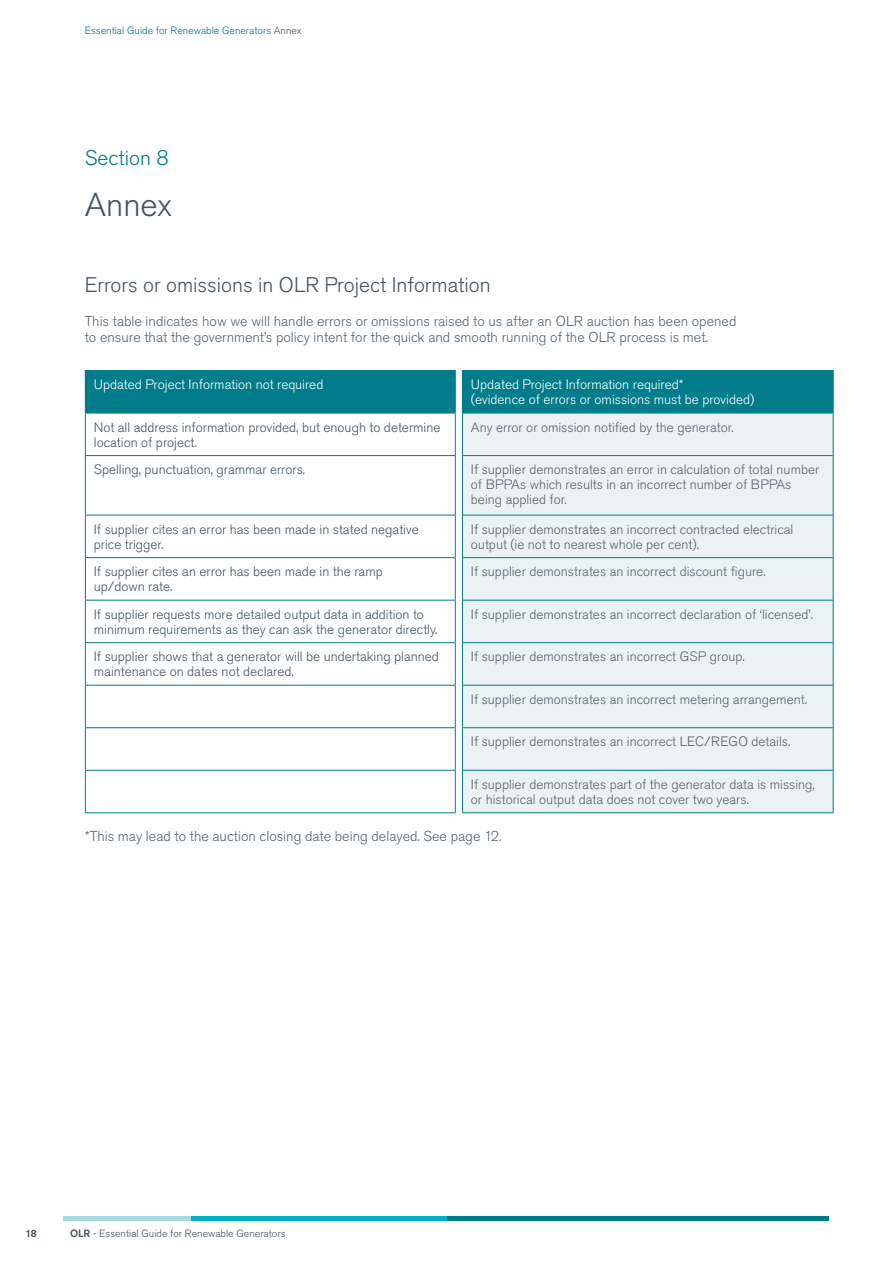
<style>
.page{position:relative;width:893px;height:1263px;background:#fff}
.page>*{position:absolute;margin:0;border:0;box-sizing:border-box;transform-origin:0 0}
.t1{font:300 33px "Akzidenz Grotesk Pro";color:#455560}
.t2{font:300 21px "Akzidenz Grotesk Pro";color:#455560}
.t3{font:300 21px "Akzidenz Grotesk Pro";color:#007c8b}
.t4{font:300 14.25px/16.5px "Akzidenz Grotesk Pro";color:#556570}
.t5{font:300 13.5px/15px "Akzidenz Grotesk Pro";color:#556570}
.t6{font:300 13.5px/15px "Akzidenz Grotesk Pro";color:#455560}
.t7{font:300 13.5px/15px "Akzidenz Grotesk Pro";color:#fff}
.t8{font:300 10.5px "Akzidenz Grotesk Pro";color:#007c8b}
.t9{font:300 10.5px "Akzidenz Grotesk Pro";color:#455560}
.t10{font:500 10.5px "Akzidenz Grotesk Pro";color:#455560}
.s1{color:#455560}
.s2{font-weight:500}
</style>
<div class="page">
<hr style="left:64px;top:1216px;width:765px;height:4px;background:#a2dadd">
<hr style="left:446px;top:1216px;width:383px;height:4px;background:#007c8b">
<hr style="left:191px;top:1216px;width:255px;height:4px;background:#00b1bf">
<div style="left:462px;top:370px;width:371px;height:43px;background:#007c8b"></div>
<div style="left:463px;top:414px;width:370px;height:398px;background:#ebf2f3"></div>
<hr style="left:462px;top:370px;width:372px;height:1px;background:#007c8b">
<hr style="left:833px;top:371px;width:1px;height:42px;background:#007c8b">
<hr style="left:462px;top:413px;width:371px;height:1px;background:#007c8b">
<hr style="left:462px;top:413px;width:1px;height:42px;background:#007c8b">
<hr style="left:833px;top:413px;width:1px;height:42px;background:#007c8b">
<hr style="left:462px;top:455px;width:371px;height:1px;background:#007c8b">
<hr style="left:462px;top:456px;width:1px;height:59px;background:#007c8b">
<hr style="left:833px;top:456px;width:1px;height:59px;background:#007c8b">
<hr style="left:462px;top:515px;width:371px;height:1px;background:#007c8b">
<hr style="left:462px;top:515px;width:1px;height:42px;background:#007c8b">
<hr style="left:833px;top:515px;width:1px;height:42px;background:#007c8b">
<hr style="left:462px;top:557px;width:371px;height:1px;background:#007c8b">
<hr style="left:462px;top:558px;width:1px;height:42px;background:#007c8b">
<hr style="left:833px;top:558px;width:1px;height:42px;background:#007c8b">
<hr style="left:462px;top:600px;width:371px;height:1px;background:#007c8b">
<hr style="left:462px;top:600px;width:1px;height:42px;background:#007c8b">
<hr style="left:833px;top:600px;width:1px;height:42px;background:#007c8b">
<hr style="left:462px;top:642px;width:371px;height:1px;background:#007c8b">
<hr style="left:462px;top:643px;width:1px;height:42px;background:#007c8b">
<hr style="left:833px;top:643px;width:1px;height:42px;background:#007c8b">
<hr style="left:462px;top:685px;width:371px;height:1px;background:#007c8b">
<hr style="left:462px;top:686px;width:1px;height:41px;background:#007c8b">
<hr style="left:833px;top:686px;width:1px;height:41px;background:#007c8b">
<hr style="left:462px;top:727px;width:371px;height:1px;background:#007c8b">
<hr style="left:462px;top:728px;width:1px;height:42px;background:#007c8b">
<hr style="left:833px;top:728px;width:1px;height:42px;background:#007c8b">
<hr style="left:462px;top:770px;width:371px;height:1px;background:#007c8b">
<hr style="left:462px;top:771px;width:1px;height:41px;background:#007c8b">
<hr style="left:833px;top:771px;width:1px;height:41px;background:#007c8b">
<hr style="left:462px;top:812px;width:371px;height:1px;background:#007c8b">
<div style="left:85px;top:370px;width:370px;height:43px;background:#007c8b"></div>
<svg style="left:86px;top:414px;width:369px;height:398px"></svg>
<hr style="left:85px;top:370px;width:371px;height:1px;background:#007c8b">
<hr style="left:455px;top:371px;width:1px;height:42px;background:#007c8b">
<hr style="left:85px;top:413px;width:371px;height:1px;background:#007c8b">
<hr style="left:85px;top:413px;width:1px;height:42px;background:#007c8b">
<hr style="left:455px;top:413px;width:1px;height:42px;background:#007c8b">
<hr style="left:85px;top:455px;width:371px;height:1px;background:#007c8b">
<hr style="left:85px;top:456px;width:1px;height:59px;background:#007c8b">
<hr style="left:455px;top:456px;width:1px;height:59px;background:#007c8b">
<hr style="left:85px;top:515px;width:371px;height:1px;background:#007c8b">
<hr style="left:85px;top:515px;width:1px;height:42px;background:#007c8b">
<hr style="left:455px;top:515px;width:1px;height:42px;background:#007c8b">
<hr style="left:85px;top:557px;width:371px;height:1px;background:#007c8b">
<hr style="left:455px;top:558px;width:1px;height:42px;background:#007c8b">
<hr style="left:85px;top:600px;width:371px;height:1px;background:#007c8b">
<hr style="left:85px;top:600px;width:1px;height:42px;background:#007c8b">
<hr style="left:455px;top:600px;width:1px;height:42px;background:#007c8b">
<hr style="left:85px;top:642px;width:371px;height:1px;background:#007c8b">
<hr style="left:85px;top:643px;width:1px;height:42px;background:#007c8b">
<hr style="left:455px;top:643px;width:1px;height:42px;background:#007c8b">
<hr style="left:85px;top:685px;width:371px;height:1px;background:#007c8b">
<hr style="left:85px;top:686px;width:1px;height:41px;background:#007c8b">
<hr style="left:455px;top:686px;width:1px;height:41px;background:#007c8b">
<hr style="left:85px;top:727px;width:371px;height:1px;background:#007c8b">
<hr style="left:85px;top:728px;width:1px;height:42px;background:#007c8b">
<hr style="left:455px;top:728px;width:1px;height:42px;background:#007c8b">
<hr style="left:85px;top:770px;width:371px;height:1px;background:#007c8b">
<hr style="left:85px;top:771px;width:1px;height:41px;background:#007c8b">
<hr style="left:455px;top:771px;width:1px;height:41px;background:#007c8b">
<hr style="left:85px;top:812px;width:371px;height:1px;background:#007c8b">
<hr style="left:85px;top:558px;width:1px;height:42px;background:#455560">
<p class="t8" style="left:85px;top:23px;width:218px">Essential Guide for Renewable Generators <span class="s1">Annex</span></p>
<h2 class="t3" style="left:85px;top:144px;width:85px">Section 8</h2>
<h1 class="t1" style="left:85px;top:183px;width:89px">Annex</h1>
<h2 class="t2" style="left:85px;top:271px;width:407px">Errors or omissions in OLR Project Information</h2>
<p class="t4" style="left:85px;top:312px;width:653px">This table indicates how we will handle errors or omissions raised to us after an OLR auction has been opened to ensure that the government’s policy intent for the quick and smooth running of the OLR process is met.</p>
<p class="t7" style="left:94px;top:377px;width:231px">Updated Project Information not required</p>
<p class="t6" style="left:94px;top:419px;width:348px">Not all address information provided, but enough to determine location of project.</p>
<p class="t6" style="left:94px;top:462px;width:213px">Spelling, punctuation, grammar errors.</p>
<p class="t6" style="left:94px;top:521px;width:326px">If supplier cites an error has been made in stated negative price trigger.</p>
<p class="t6" style="left:94px;top:564px;width:290px">If supplier cites an error has been made in the ramp up/down rate.</p>
<p class="t6" style="left:94px;top:607px;width:345px">If supplier requests more detailed output data in addition to minimum requirements as they can ask the generator directly.</p>
<p class="t6" style="left:94px;top:649px;width:347px">If supplier shows that a generator will be undertaking planned maintenance on dates not declared.</p>
<p class="t7" style="left:471px;top:377px;width:285px">Updated Project Information required*<br>(evidence of errors or omissions must be provided)</p>
<p class="t5" style="left:471px;top:419px;width:264px">Any error or omission notified by the generator.</p>
<p class="t5" style="left:471px;top:462px;width:350px">If supplier demonstrates an error in calculation of total number of BPPAs which results in an incorrect number of BPPAs being applied for.</p>
<p class="t5" style="left:471px;top:521px;width:324px">If supplier demonstrates an incorrect contracted electrical output (ie not to nearest whole per cent).</p>
<p class="t5" style="left:471px;top:564px;width:296px">If supplier demonstrates an incorrect discount figure.</p>
<p class="t5" style="left:471px;top:607px;width:343px">If supplier demonstrates an incorrect declaration of ‘licensed’.</p>
<p class="t5" style="left:471px;top:649px;width:275px">If supplier demonstrates an incorrect GSP group.</p>
<p class="t5" style="left:471px;top:692px;width:338px">If supplier demonstrates an incorrect metering arrangement.</p>
<p class="t5" style="left:471px;top:734px;width:321px">If supplier demonstrates an incorrect LEC/REGO details.</p>
<p class="t5" style="left:471px;top:777px;width:345px">If supplier demonstrates part of the generator data is missing, or historical output data does not cover two years.</p>
<p class="t4" style="left:85px;top:827px;width:418px">*This may lead to the auction closing date being delayed. See page 12.</p>
<p class="t10" style="left:26px;top:1227px;width:13px">18</p>
<p class="t9" style="left:70px;top:1227px;width:217px"><span class="s2">OLR</span> - Essential Guide for Renewable Generators</p>
</div>
